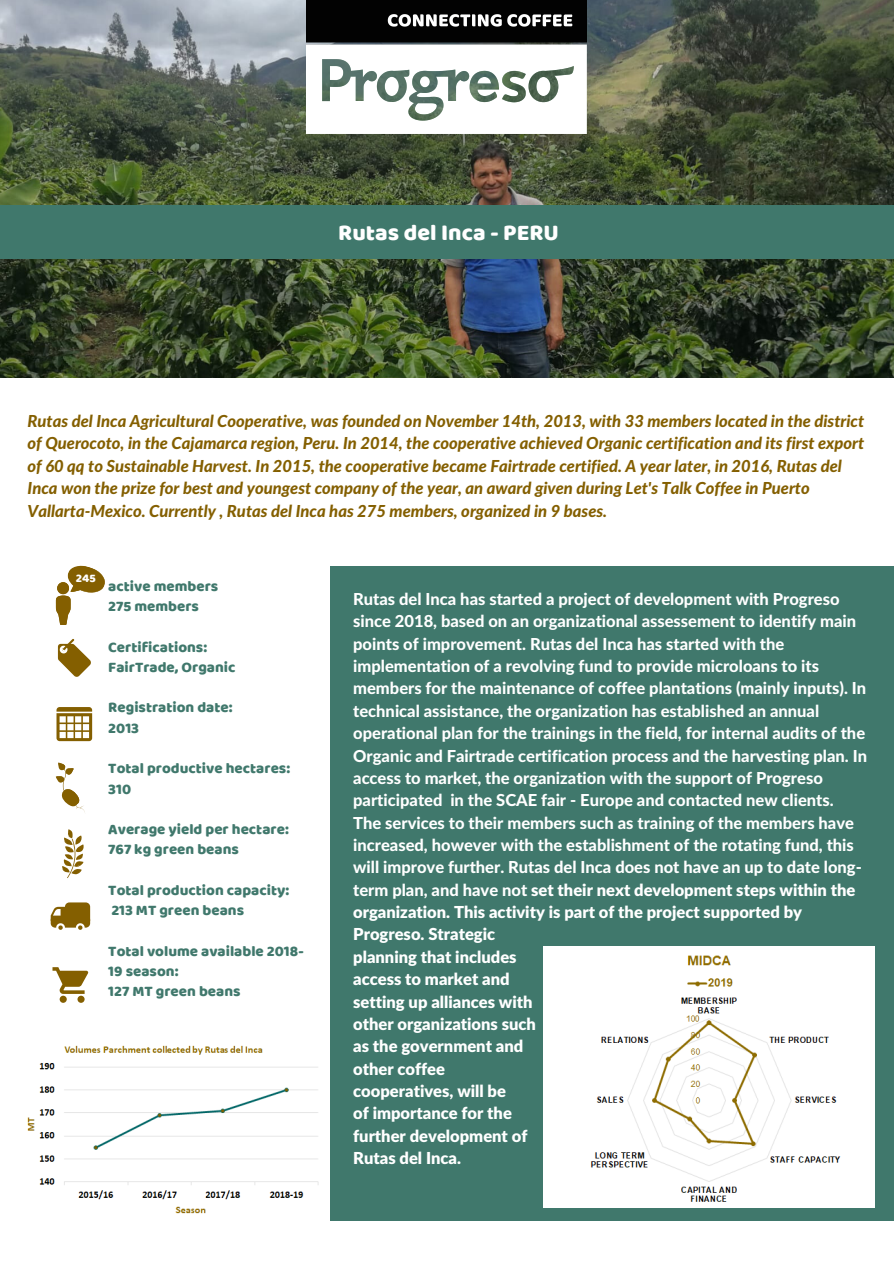
<style>
.page{position:relative;width:894px;height:1264px;background:#fff}
.page>*{position:absolute;margin:0;border:0;box-sizing:border-box;transform-origin:0 0}
.t1{font:23.25px "Baloo Chettan";color:#fff}
.t2{font:800 16.5px/22.4px "Lato Latin";color:#fff}
.t3{font:italic 800 16.5px/22.5px "Lato";color:#845f00}
.t4{font:15.15px/20.2px "Baloo Chettan";color:#40786c}
.t5{font:12px "Baloo Chettan";color:#fff}
.t6{font:8.4px "Liberation Serif";color:#fff}
.s1{font-weight:900}
</style>
<div class="page">
<img style="left:0;top:0;width:893px;height:377px">
<div style="left:0;top:206px;width:893px;height:53px;background:#40786c"></div>
<svg style="left:56px;top:707px;width:36px;height:34px"></svg>
<svg style="left:52px;top:967px;width:36px;height:35px"></svg>
<svg style="left:62px;top:829px;width:22px;height:49px"></svg>
<svg style="left:56px;top:762px;width:29px;height:51px"></svg>
<div style="left:330px;top:566px;width:563px;height:654px;background:#40786c"></div>
<img style="left:306px;top:0;width:280px;height:134px">
<svg style="left:58px;top:639px;width:33px;height:38px"></svg>
<svg style="left:51px;top:902px;width:39px;height:28px"></svg>
<svg style="left:56px;top:565px;width:49px;height:59px"></svg>
<img style="left:27px;top:1045px;width:291px;height:169px">
<img style="left:543px;top:946px;width:331px;height:261px">
<h1 class="t1" style="left:338px;top:215px;width:222px">Rutas del Inca - PERU</h1>
<p class="t3" style="left:28px;top:409px;width:837px">Rutas del Inca Agricultural Cooperative, was founded on November 14th, 2013, with 33 members located in the district of Querocoto, in the Cajamarca region, Peru. In 2014, the cooperative achieved Organic certification and its first export of 60 qq to Sustainable Harvest. In 2015, the cooperative became Fairtrade certified. A year later, in 2016, Rutas del Inca won the prize for best and youngest company of the year, an award given during Let's Talk Coffee in Puerto Vallarta-Mexico. Currently , Rutas del Inca has 275 members, organized in 9 bases.</p>
<p class="t5" style="left:76px;top:569px;width:21px">245</p>
<p class="t6" style="left:79px;top:572px;width:10px">63</p>
<p class="t4" style="left:108px;top:575px;width:111px">active members<br>275 members</p>
<p class="t4" style="left:108px;top:636px;width:129px">Certifications:<br>FairTrade, Organic</p>
<p class="t4" style="left:108px;top:697px;width:126px">Registration date:<br>2013</p>
<p class="t4" style="left:108px;top:758px;width:183px">Total productive hectares:<br>310</p>
<p class="t4" style="left:108px;top:819px;width:182px">Average yield per hectare:<br>767 kg green beans</p>
<p class="t4" style="left:108px;top:879px;width:182px">Total production capacity:<br>213 MT green beans</p>
<p class="t4" style="left:108px;top:940px;width:197px">Total volume available 2018-<br>19 season:<br>127 MT green beans</p>
<p class="t2" style="left:353px;top:587px;width:515px">Rutas del Inca has started a project of development with Progreso since 2018, based on an organizational assessement to identify main points of improvement. Rutas del Inca has started with the implementation of a revolving fund to provide microloans to its members for the maintenance of coffee plantations (mainly inputs). In technical assistance, the organization has established an annual operational plan for the trainings in the field, for internal audits of the Organic and Fairtrade certification process and the harvesting plan. In access to market, the organization with the support of Progreso participated in the SCAE fair - Europe and contacted new clients.<br>The services to their members such as training of the members have increased, however with the establishment of the rotating fund, this will improve further. Rutas del Inca does not have an up to date long&shy;term plan, and have not <span class="s1">set their next development steps within the organization. This activity is part of the project supported by Progreso. Strategic<br>planning that includes<br>access to market and<br>setting up alliances with<br>other organizations such<br>as the government and<br>other coffee<br>cooperatives, will be<br>of importance for the<br>further development of<br>Rutas del Inca.</span></p>
</div>
